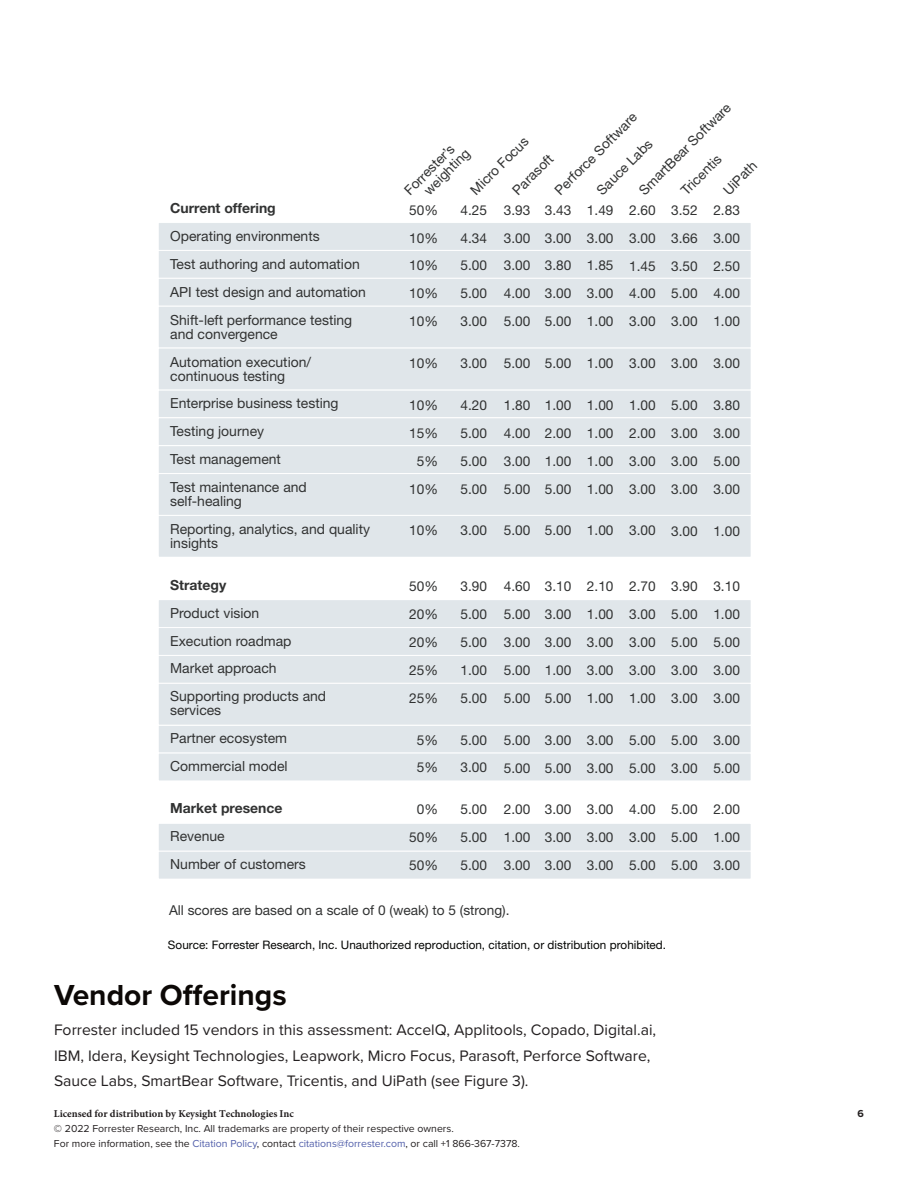
<style>
.page{position:relative;width:918px;height:1188px;background:#fff}
.page>*{position:absolute;margin:0;border:0;box-sizing:border-box;transform-origin:0 0}
.t1{font:700 30px "Proxima Nova";color:#0c0806}
.t2{font:15.75px/25.5px "Proxima Nova";color:#231f20}
.t3{font:13.95px/27.9px "Helvetica Neue LT Std";color:#313232}
.t4{font:700 13.95px "Helvetica Neue LT Std";color:#313232}
.t5{font:13.65px/27.9px "Helvetica Neue LT Std";color:#313232;text-align:justify}
.t6{font:11.7px "Helvetica Neue LT Std";color:#040503}
.t7{font:10.5px/15.1px "Proxima Nova";color:#231f20}
.t8{font:700 10.5px "Proxima Nova";color:#231f20}
.s1{font-family:"Minion Pro";font-weight:700}
.s2{color:#5360ab}
</style>
<div class="page">
<div style="left:158px;top:223px;width:593px;height:27px;background:#e0e6ea"></div>
<div style="left:158px;top:250px;width:593px;height:28px;background:#e0e6ea"></div>
<div style="left:158px;top:250px;width:594px;height:29px;border:1px solid #fff"></div>
<div style="left:158px;top:278px;width:593px;height:28px;background:#e0e6ea"></div>
<div style="left:158px;top:278px;width:594px;height:29px;border:1px solid #fff"></div>
<div style="left:158px;top:390px;width:593px;height:28px;background:#e0e6ea"></div>
<div style="left:158px;top:389px;width:594px;height:29px;border:1px solid #fff"></div>
<div style="left:158px;top:418px;width:593px;height:28px;background:#e0e6ea"></div>
<div style="left:158px;top:417px;width:594px;height:29px;border:1px solid #fff"></div>
<div style="left:158px;top:446px;width:593px;height:28px;background:#e0e6ea"></div>
<div style="left:158px;top:445px;width:594px;height:29px;border:1px solid #fff"></div>
<div style="left:158px;top:306px;width:593px;height:42px;background:#e0e6ea"></div>
<div style="left:158px;top:306px;width:594px;height:42px;border:1px solid #fff"></div>
<div style="left:158px;top:348px;width:593px;height:42px;background:#e0e6ea"></div>
<div style="left:158px;top:348px;width:594px;height:42px;border:1px solid #fff"></div>
<div style="left:158px;top:474px;width:593px;height:41px;background:#e0e6ea"></div>
<div style="left:158px;top:473px;width:594px;height:43px;border:1px solid #fff"></div>
<div style="left:158px;top:515px;width:593px;height:42px;background:#e0e6ea"></div>
<div style="left:158px;top:515px;width:594px;height:43px;border:1px solid #fff"></div>
<div style="left:158px;top:600px;width:593px;height:28px;background:#e0e6ea"></div>
<div style="left:158px;top:628px;width:593px;height:27px;background:#e0e6ea"></div>
<div style="left:158px;top:627px;width:594px;height:29px;border:1px solid #fff"></div>
<div style="left:158px;top:725px;width:593px;height:28px;background:#e0e6ea"></div>
<div style="left:158px;top:725px;width:594px;height:28px;border:1px solid #fff"></div>
<div style="left:158px;top:753px;width:593px;height:28px;background:#e0e6ea"></div>
<div style="left:158px;top:753px;width:594px;height:28px;border:1px solid #fff"></div>
<div style="left:158px;top:655px;width:593px;height:28px;background:#e0e6ea"></div>
<div style="left:158px;top:655px;width:594px;height:29px;border:1px solid #fff"></div>
<div style="left:158px;top:683px;width:593px;height:42px;background:#e0e6ea"></div>
<div style="left:158px;top:683px;width:594px;height:43px;border:1px solid #fff"></div>
<div style="left:158px;top:823px;width:593px;height:28px;background:#e0e6ea"></div>
<div style="left:158px;top:823px;width:594px;height:29px;border:1px solid #fff"></div>
<div style="left:158px;top:851px;width:593px;height:28px;background:#e0e6ea"></div>
<div style="left:158px;top:851px;width:594px;height:29px;border:1px solid #fff"></div>
<p class="t5" style="left:631px;top:182px;width:125px;rotate:-45deg">SmartBear Software</p>
<p class="t5" style="left:547px;top:182px;width:111px;rotate:-45deg">Perforce Software</p>
<p class="t5" style="left:463px;top:182px;width:77px;rotate:-45deg">Micro Focus</p>
<p class="t5" style="left:589px;top:182px;width:74px;rotate:-45deg">Sauce Labs</p>
<p class="t5" style="left:411px;top:178px;width:60px;line-height:13.6px;text-indent:-14px;rotate:-45deg">Forrester’s weighting</p>
<p class="t5" style="left:409px;top:196px;width:30px">50% 10% 10% 10% 10%</p>
<p class="t5" style="left:409px;top:349px;width:30px">10%</p>
<p class="t5" style="left:409px;top:391px;width:30px;text-align:center">10%<br>15%<br>5%<br>10%</p>
<p class="t5" style="left:409px;top:516px;width:30px">10%</p>
<p class="t5" style="left:505px;top:182px;width:53px;rotate:-45deg">Parasoft</p>
<p class="t5" style="left:673px;top:182px;width:52px;rotate:-45deg">Tricentis</p>
<p class="t5" style="left:716px;top:182px;width:43px;rotate:-45deg">UiPath</p>
<p class="t4" style="left:170px;top:200px;width:107px">Current offering</p>
<p class="t3" style="left:170px;top:222px;width:197px">Operating environments<br>Test authoring and automation<br>API test design and automation<br>Shift-left performance testing</p>
<p class="t3" style="left:170px;top:320px;width:143px">and convergence<br>Automation execution/</p>
<p class="t3" style="left:170px;top:361px;width:170px">continuous testing<br>Enterprise business testing<br>Testing journey<br>Test management<br>Test maintenance and</p>
<p class="t3" style="left:170px;top:487px;width:201px">self-healing<br>Reporting, analytics, and quality</p>
<p class="t3" style="left:170px;top:529px;width:50px">insights</p>
<p class="t4" style="left:170px;top:576px;width:58px">Strategy</p>
<p class="t3" style="left:170px;top:599px;width:158px">Product vision<br>Execution roadmap<br>Market approach<br>Supporting products and</p>
<p class="t3" style="left:170px;top:696px;width:119px">services<br>Partner ecosystem<br>Commercial model</p>
<p class="t4" style="left:170px;top:799px;width:114px">Market presence</p>
<p class="t3" style="left:170px;top:822px;width:137px">Revenue<br>Number of customers</p>
<p class="t5" style="left:169px;top:896px;width:342px">All scores are based on a scale of 0 (weak) to 5 (strong).</p>
<p class="t5" style="left:461px;top:196px;width:28px">4.25<br>4.34<br>5.00<br>5.00<br>3.00</p>
<p class="t5" style="left:461px;top:349px;width:28px">3.00</p>
<p class="t5" style="left:461px;top:391px;width:28px">4.20<br>5.00<br>5.00<br>5.00</p>
<p class="t5" style="left:461px;top:516px;width:28px">3.00</p>
<p class="t5" style="left:504px;top:196px;width:28px">3.93<br>3.00<br>3.00<br>4.00<br>5.00</p>
<p class="t5" style="left:504px;top:349px;width:28px">5.00</p>
<p class="t5" style="left:504px;top:391px;width:28px">1.80<br>4.00<br>3.00<br>5.00</p>
<p class="t5" style="left:504px;top:516px;width:28px">5.00</p>
<p class="t5" style="left:545px;top:196px;width:28px">3.43<br>3.00<br>3.80<br>3.00<br>5.00</p>
<p class="t5" style="left:545px;top:349px;width:28px">5.00</p>
<p class="t5" style="left:545px;top:391px;width:28px">1.00<br>2.00<br>1.00<br>5.00</p>
<p class="t5" style="left:545px;top:516px;width:28px">5.00</p>
<p class="t5" style="left:587px;top:196px;width:28px">1.49<br>3.00<br>1.85<br>3.00<br>1.00</p>
<p class="t5" style="left:587px;top:349px;width:28px">1.00</p>
<p class="t5" style="left:587px;top:391px;width:28px">1.00<br>1.00<br>1.00<br>1.00</p>
<p class="t5" style="left:587px;top:516px;width:28px">1.00</p>
<p class="t5" style="left:629px;top:196px;width:28px">2.60<br>3.00<br>1.45<br>4.00<br>3.00</p>
<p class="t5" style="left:629px;top:349px;width:28px">3.00</p>
<p class="t5" style="left:629px;top:391px;width:28px">1.00<br>2.00<br>3.00<br>3.00</p>
<p class="t5" style="left:629px;top:517px;width:28px">3.00</p>
<p class="t5" style="left:671px;top:196px;width:28px">3.52<br>3.66<br>3.50<br>5.00<br>3.00</p>
<p class="t5" style="left:671px;top:349px;width:28px">3.00</p>
<p class="t5" style="left:671px;top:391px;width:28px">5.00<br>3.00<br>3.00<br>3.00</p>
<p class="t5" style="left:671px;top:517px;width:28px">3.00</p>
<p class="t5" style="left:713px;top:196px;width:28px">2.83<br>3.00<br>2.50<br>4.00<br>1.00</p>
<p class="t5" style="left:713px;top:349px;width:28px">3.00</p>
<p class="t5" style="left:713px;top:391px;width:28px">3.80<br>3.00<br>5.00<br>3.00</p>
<p class="t5" style="left:713px;top:517px;width:28px">1.00</p>
<p class="t5" style="left:409px;top:572px;width:30px">50% 20% 20% 25% 25%</p>
<p class="t5" style="left:417px;top:726px;width:23px">5%<br>5%</p>
<p class="t5" style="left:409px;top:795px;width:30px;text-align:center">0%<br>50%<br>50%</p>
<p class="t5" style="left:461px;top:572px;width:28px">3.90<br>5.00<br>5.00<br>1.00<br>5.00</p>
<p class="t5" style="left:461px;top:726px;width:28px">5.00<br>3.00</p>
<p class="t5" style="left:461px;top:795px;width:28px">5.00<br>5.00<br>5.00</p>
<p class="t5" style="left:504px;top:572px;width:28px">4.60<br>5.00<br>3.00<br>5.00<br>5.00</p>
<p class="t5" style="left:504px;top:726px;width:28px">5.00<br>5.00</p>
<p class="t5" style="left:504px;top:795px;width:28px">2.00<br>1.00<br>3.00</p>
<p class="t5" style="left:545px;top:572px;width:28px">3.10<br>3.00<br>3.00<br>1.00<br>5.00</p>
<p class="t5" style="left:545px;top:726px;width:28px">3.00<br>5.00</p>
<p class="t5" style="left:545px;top:795px;width:28px">3.00<br>3.00<br>3.00</p>
<p class="t5" style="left:587px;top:572px;width:28px">2.10<br>1.00<br>3.00<br>3.00<br>1.00</p>
<p class="t5" style="left:587px;top:726px;width:28px">3.00<br>3.00</p>
<p class="t5" style="left:587px;top:795px;width:28px">3.00<br>3.00<br>3.00</p>
<p class="t5" style="left:629px;top:572px;width:28px">2.70<br>3.00<br>3.00<br>3.00<br>1.00</p>
<p class="t5" style="left:629px;top:726px;width:28px">5.00<br>5.00</p>
<p class="t5" style="left:629px;top:795px;width:28px">4.00<br>3.00<br>5.00</p>
<p class="t5" style="left:671px;top:572px;width:28px">3.90<br>5.00<br>5.00<br>3.00<br>3.00</p>
<p class="t5" style="left:671px;top:726px;width:28px">5.00<br>3.00</p>
<p class="t5" style="left:671px;top:795px;width:28px">5.00<br>5.00<br>5.00</p>
<p class="t5" style="left:713px;top:572px;width:28px">3.10<br>1.00<br>5.00<br>3.00<br>3.00</p>
<p class="t5" style="left:713px;top:726px;width:28px">3.00<br>5.00</p>
<p class="t5" style="left:713px;top:796px;width:28px">2.00<br>1.00<br>3.00</p>
<p class="t6" style="left:168px;top:937px;width:499px">Source: Forrester Research, Inc. Unauthorized reproduction, citation, or distribution prohibited.</p>
<p class="t1" style="left:54px;top:973px;width:234px">Vendor Offerings</p>
<p class="t2" style="left:54px;top:1017px;width:604px">Forrester included 15 vendors in this assessment: AccelQ, Applitools, Copado, Digital.ai,<br>IBM, Idera, Keysight Technologies, Leapwork, Micro Focus, Parasoft, Perforce Software,<br>Sauce Labs, SmartBear Software, Tricentis, and UiPath (see Figure 3).</p>
<p class="t7" style="left:54px;top:1105px;width:467px"><span class="s1">Licensed for distribution by Keysight Technologies Inc<br></span>© 2022 Forrester Research, Inc. All trademarks are property of their respective owners.<br>For more information, see the <span class="s2">Citation Policy</span>, contact <span class="s2">citations@forrester.com</span>, or call +1 866-367-7378.</p>
<p class="t8" style="left:858px;top:1105px;width:8px">6</p>
</div>
